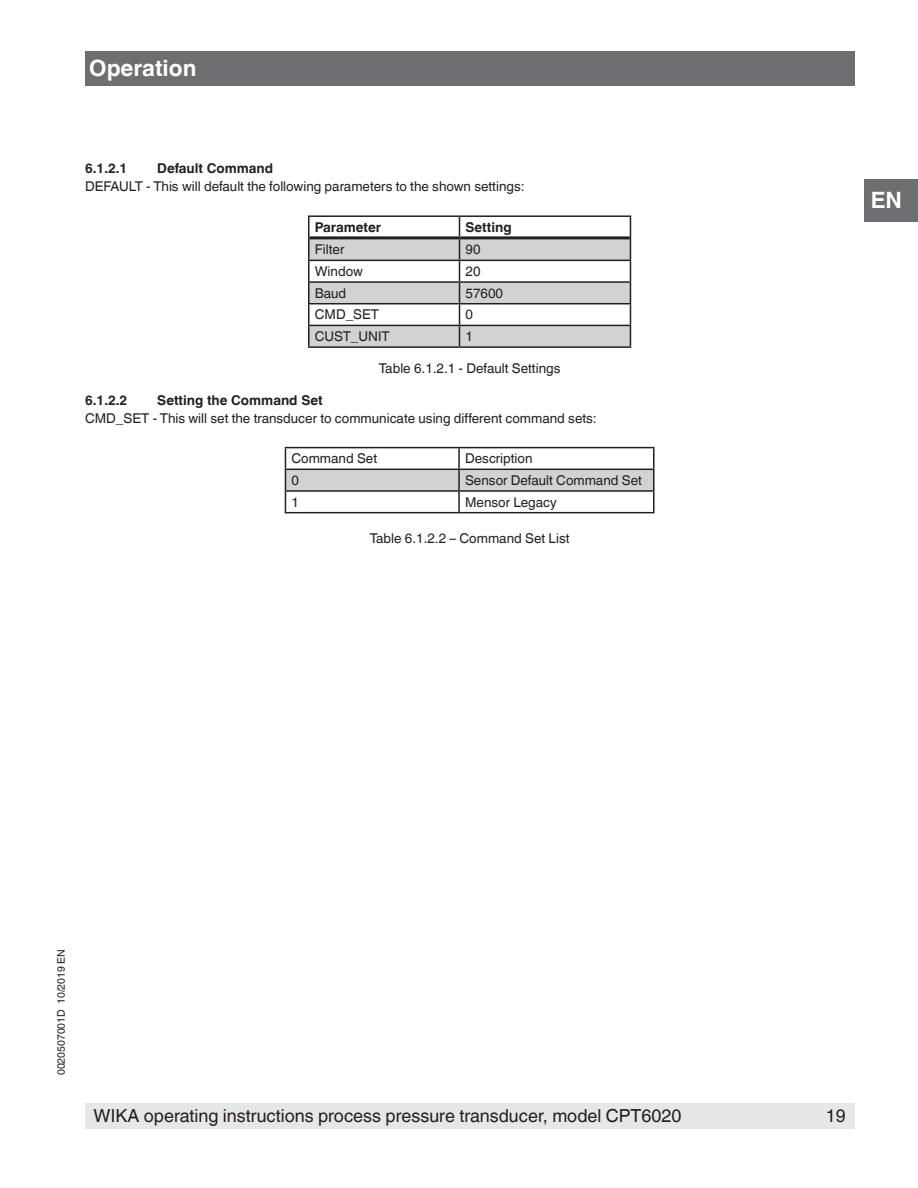
<style>
.page{position:relative;width:918px;height:1188px;background:#fff}
.page>*{position:absolute;margin:0;border:0;box-sizing:border-box;transform-origin:0 0}
.t1{font:700 22.5px "Helvetica World";color:#fff}
.t2{font:18px "Helvetica World";color:#231f20}
.t3{font:13.5px "Helvetica World";color:#231f20}
.t4{font:700 13.5px "Helvetica World";color:#231f20}
.t5{font:10.5px "Helvetica World";color:#231f20}
</style>
<div class="page">
<div style="left:85px;top:1103px;width:769px;height:25px;background:#e6e7e9"></div>
<div style="left:85px;top:51px;width:769px;height:34px;background:#6d6e71"></div>
<div style="left:864px;top:179px;width:54px;height:42px;background:#6d6e71"></div>
<hr style="left:308px;top:215px;width:152px;height:2px;background:#231f20">
<hr style="left:308px;top:217px;width:2px;height:21px;background:#231f20">
<hr style="left:460px;top:215px;width:171px;height:2px;background:#231f20">
<hr style="left:308px;top:238px;width:2px;height:22px;background:#231f20">
<hr style="left:308px;top:260px;width:152px;height:1px;background:#231f20">
<hr style="left:308px;top:261px;width:2px;height:20px;background:#231f20">
<hr style="left:308px;top:281px;width:152px;height:2px;background:#231f20">
<hr style="left:308px;top:283px;width:2px;height:20px;background:#231f20">
<hr style="left:308px;top:303px;width:152px;height:1px;background:#231f20">
<hr style="left:308px;top:304px;width:2px;height:21px;background:#231f20">
<hr style="left:308px;top:325px;width:152px;height:1px;background:#231f20">
<hr style="left:308px;top:326px;width:2px;height:20px;background:#231f20">
<svg style="left:309px;top:217px;width:322px;height:129px"></svg>
<hr style="left:308px;top:346px;width:152px;height:2px;background:#231f20">
<hr style="left:460px;top:346px;width:171px;height:2px;background:#231f20">
<hr style="left:310px;top:236px;width:150px;height:3px;background:#231f20">
<hr style="left:460px;top:236px;width:170px;height:3px;background:#231f20">
<hr style="left:285px;top:447px;width:174px;height:1px;background:#231f20">
<hr style="left:459px;top:447px;width:196px;height:1px;background:#231f20">
<hr style="left:653px;top:448px;width:2px;height:21px;background:#231f20">
<hr style="left:459px;top:469px;width:196px;height:1px;background:#231f20">
<hr style="left:653px;top:470px;width:2px;height:20px;background:#231f20">
<svg style="left:285px;top:448px;width:369px;height:64px"></svg>
<hr style="left:459px;top:490px;width:196px;height:2px;background:#231f20">
<hr style="left:458px;top:492px;width:2px;height:20px;background:#231f20">
<hr style="left:653px;top:492px;width:2px;height:20px;background:#231f20">
<hr style="left:285px;top:512px;width:174px;height:1px;background:#231f20">
<hr style="left:459px;top:512px;width:196px;height:1px;background:#231f20">
<h1 class="t1" style="left:89px;top:59px;width:109px">Operation</h1>
<p class="t4" style="left:85px;top:163px;width:44px">6.1.2.1</p>
<p class="t4" style="left:157px;top:163px;width:117px">Default Command</p>
<p class="t3" style="left:85px;top:182px;width:441px">DEFAULT - This will default the following parameters to the shown settings:</p>
<p class="t4" style="left:315px;top:222px;width:68px">Parameter</p>
<p class="t4" style="left:466px;top:222px;width:48px">Setting</p>
<p class="t3" style="left:315px;top:244px;width:31px">Filter</p>
<p class="t3" style="left:466px;top:244px;width:17px">90</p>
<p class="t3" style="left:315px;top:266px;width:50px">Window</p>
<p class="t3" style="left:466px;top:266px;width:17px">20</p>
<p class="t3" style="left:315px;top:288px;width:33px">Baud</p>
<p class="t3" style="left:466px;top:288px;width:39px">57600</p>
<p class="t3" style="left:315px;top:309px;width:66px">CMD_SET</p>
<p class="t3" style="left:466px;top:309px;width:9px">0</p>
<p class="t3" style="left:315px;top:331px;width:76px">CUST_UNIT</p>
<p class="t3" style="left:466px;top:331px;width:9px">1</p>
<p class="t3" style="left:379px;top:363px;width:183px">Table 6.1.2.1 - Default Settings</p>
<p class="t4" style="left:85px;top:395px;width:44px">6.1.2.2</p>
<p class="t4" style="left:157px;top:395px;width:167px">Setting the Command Set</p>
<p class="t3" style="left:85px;top:413px;width:513px">CMD_SET - This will set the transducer to communicate using different command sets:</p>
<p class="t3" style="left:291px;top:453px;width:87px">Command Set</p>
<p class="t3" style="left:465px;top:453px;width:69px">Description</p>
<p class="t3" style="left:291px;top:475px;width:9px">0</p>
<p class="t3" style="left:465px;top:475px;width:178px">Sensor Default Command Set</p>
<p class="t3" style="left:291px;top:497px;width:9px">1</p>
<p class="t3" style="left:465px;top:497px;width:93px">Mensor Legacy</p>
<p class="t3" style="left:370px;top:533px;width:201px">Table 6.1.2.2 – Command Set List</p>
<h1 class="t1" style="left:871px;top:187px;width:33px">EN</h1>
<p class="t5" style="left:57px;top:1075px;width:128px;rotate:-90deg">0020507001D 10/2019 EN</p>
<h2 class="t2" style="left:94px;top:1109px;width:590px">WIKA operating instructions process pressure transducer, model CPT6020</h2>
<h2 class="t2" style="left:826px;top:1109px;width:22px">19</h2>
</div>
